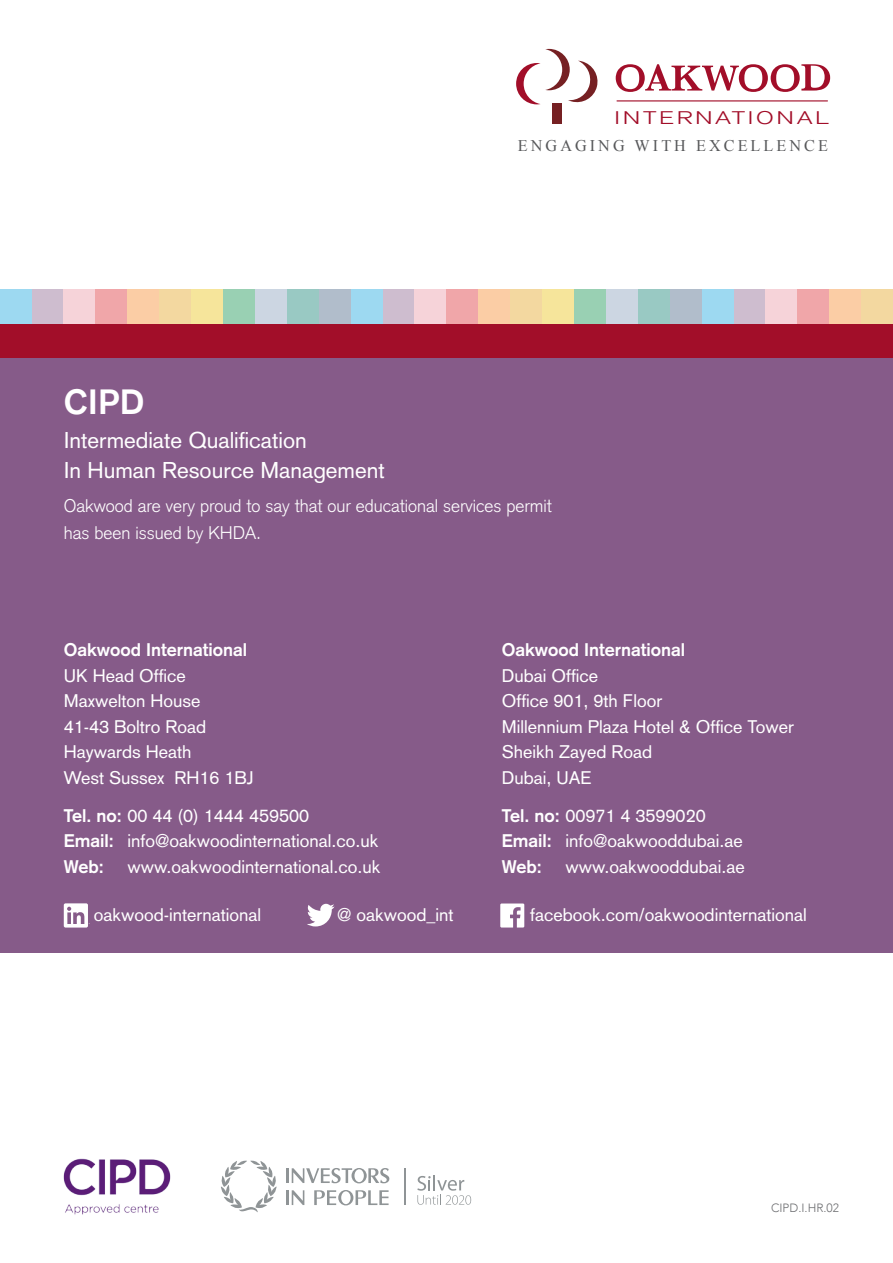
<style>
.page{position:relative;width:893px;height:1263px;background:#fff}
.page>*{position:absolute;margin:0;border:0;box-sizing:border-box;transform-origin:0 0}
.t1{font:700 34.5px "Akzidenz Grotesk";color:#fff}
.t2{font:22.5px "Akzidenz Grotesk";color:#fff}
.t3{font:18px/25.5px "Akzidenz Grotesk";color:#fff}
.t4{font:300 18px/27px "Akzidenz Grotesk";color:#fff}
.t5{font:700 18px "Akzidenz Grotesk";color:#fff}
.t6{font:300 18px "Akzidenz Grotesk";letter-spacing:.11em;color:#a20e29;scale:1.39 1}
.t7{font:16.2px "Times New Roman";letter-spacing:.19em;color:#57585a}
.t8{font:300 12px "Avenir";color:#6c6d70}
.s1{font-weight:700}
</style>
<div class="page">
<div style="left:0;top:357px;width:893px;height:595px;background:#865b89"></div>
<svg style="left:516px;top:49px;width:82px;height:55px"></svg>
<div style="left:552px;top:103px;width:9px;height:21px;background:#762023"></div>
<svg style="left:616px;top:64px;width:214px;height:28px"></svg>
<hr style="left:616px;top:100px;width:212px;height:1px;background:#a20e29">
<img style="left:63px;top:1158px;width:108px;height:57px">
<div style="left:0;top:323px;width:893px;height:34px;background:#a20e29"></div>
<svg style="left:0;top:289px;width:893px;height:34px;background:#d2cbc0"></svg>
<svg style="left:221px;top:1160px;width:56px;height:52px"></svg>
<hr style="left:286px;top:1190px;width:3px;height:15px;background:#8f9496">
<hr style="left:286px;top:1168px;width:3px;height:15px;background:#8f9496">
<svg style="left:292px;top:1190px;width:12px;height:15px"></svg>
<svg style="left:292px;top:1168px;width:98px;height:15px"></svg>
<hr style="left:404px;top:1168px;width:1px;height:37px;background:#8f9496">
<svg style="left:314px;top:1190px;width:75px;height:15px"></svg>
<svg style="left:417px;top:1175px;width:54px;height:30px"></svg>
<svg style="left:500px;top:903px;width:24px;height:24px"></svg>
<svg style="left:307px;top:904px;width:28px;height:22px"></svg>
<svg style="left:64px;top:903px;width:26px;height:24px"></svg>
<p class="t6" style="left:614px;top:107px;width:156px">INTERNATIONAL</p>
<p class="t7" style="left:518px;top:135px;width:312px">ENGAGING WITH EXCELLENCE</p>
<p class="t1" style="left:64px;top:381px;width:82px">CIPD</p>
<p class="t2" style="left:64px;top:427px;width:244px">Intermediate Qualification</p>
<p class="t2" style="left:64px;top:457px;width:322px">In Human Resource Management</p>
<p class="t4" style="left:64px;top:492px;width:490px">Oakwood are very proud to say that our educational services permit has been issued by KHDA.</p>
<p class="t5" style="left:64px;top:639px;width:185px">Oakwood International</p>
<p class="t3" style="left:64px;top:662px;width:124px">UK Head Office</p>
<p class="t3" style="left:64px;top:688px;width:192px">Maxwelton House<br>41-43 Boltro Road<br>Haywards Heath<br>West Sussex RH16 1BJ</p>
<p class="t3" style="left:64px;top:803px;width:247px"><span class="s1">Tel. no:</span> 00 44 (0) 1444 459500</p>
<p class="t3" style="left:64px;top:828px;width:316px"><span class="s1">Email:</span> info@oakwoodinternational.co.uk</p>
<p class="t5" style="left:64px;top:856px;width:42px">Web:</p>
<p class="t3" style="left:128px;top:854px;width:255px">www.oakwoodinternational.co.uk</p>
<p class="t5" style="left:502px;top:639px;width:185px">Oakwood International</p>
<p class="t3" style="left:502px;top:662px;width:98px">Dubai Office</p>
<p class="t3" style="left:502px;top:688px;width:294px">Office 901, 9th Floor<br>Millennium Plaza Hotel &amp; Office Tower<br>Sheikh Zayed Road<br>Dubai, UAE</p>
<p class="t3" style="left:502px;top:803px;width:205px"><span class="s1">Tel. no:</span> 00971 4 3599020</p>
<p class="t3" style="left:502px;top:828px;width:243px"><span class="s1">Email:</span> info@oakwooddubai.ae</p>
<p class="t5" style="left:502px;top:856px;width:42px">Web:</p>
<p class="t3" style="left:566px;top:854px;width:181px">www.oakwooddubai.ae</p>
<p class="t3" style="left:94px;top:902px;width:169px">oakwood-international</p>
<p class="t3" style="left:337px;top:902px;width:118px">@ oakwood_int</p>
<p class="t3" style="left:530px;top:902px;width:278px">facebook.com/oakwoodinternational</p>
<p class="t8" style="left:771px;top:1201px;width:70px">CIPD.I.HR.02</p>
</div>
